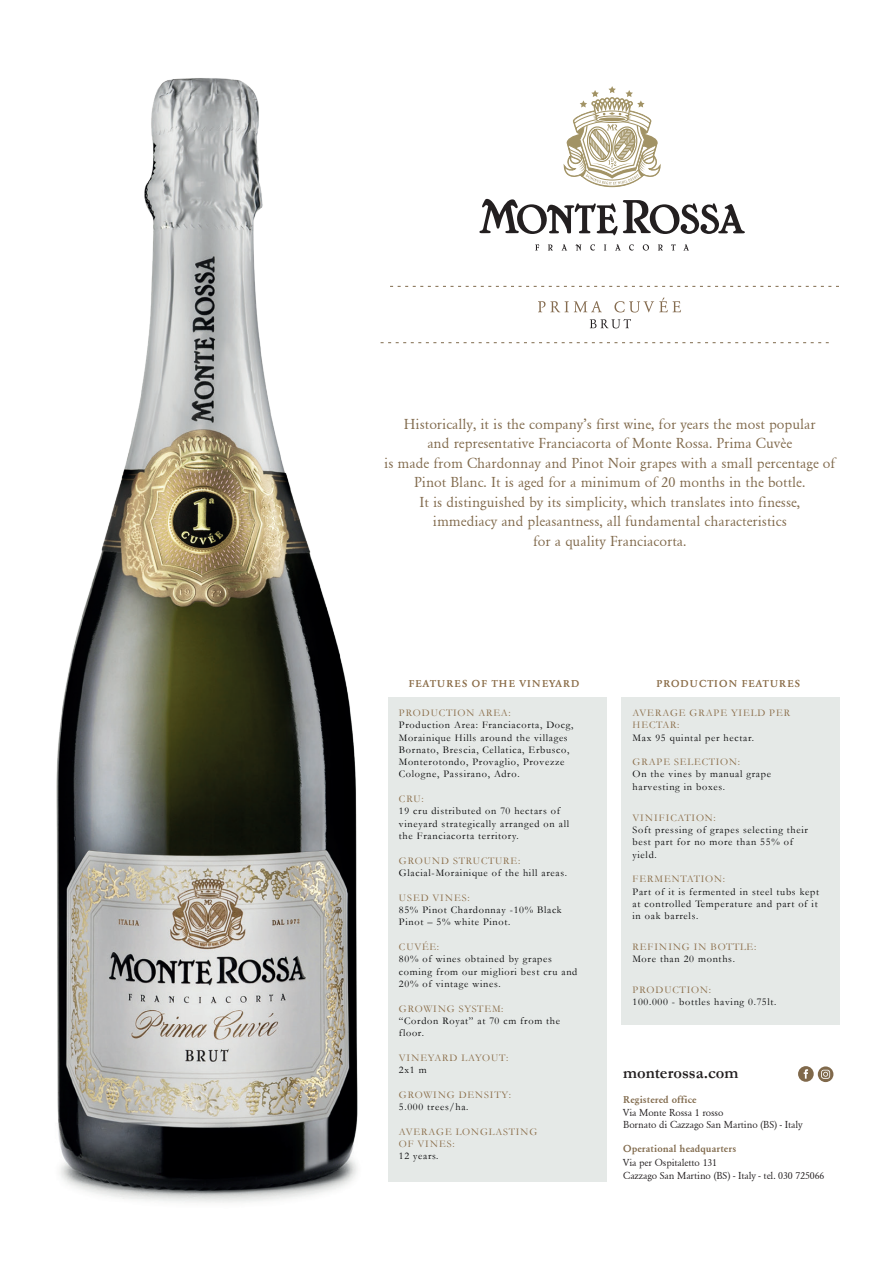
<style>
.page{position:relative;width:893px;height:1263px;background:#fff}
.page>*{position:absolute;margin:0;border:0;box-sizing:border-box;transform-origin:0 0}
.t1{font:700 16.5px "Garamond";color:#231f20}
.t2{font:15px/19.5px "Garamond";color:#80694b;text-align:center}
.t3{font:10.5px/12px "Garamond";letter-spacing:-.01em;color:#231f20}
.t4{font:500 10.5px "Garamond";letter-spacing:.09em;color:#896b46}
.t5{font:500 10.5px "Garamond";color:#80694b}
.t6{font:10.2px/12.3px "Garamond";letter-spacing:.07em;color:#000001}
.t7{font:10.2px/12.3px "Garamond";letter-spacing:.09em;color:#896b46}
.t8{font:10.2px "Garamond";letter-spacing:.07em;color:#896b46}
</style>
<div class="page">
<div style="left:388px;top:697px;width:218px;height:484px;background:#e5e9e7"></div>
<div style="left:622px;top:697px;width:218px;height:328px;background:#e5e9e7"></div>
<img style="left:56px;top:78px;width:302px;height:1125px">
<svg style="left:381px;top:342px;width:448px;height:1px"></svg>
<svg style="left:390px;top:286px;width:449px;height:1px"></svg>
<svg style="left:623px;top:200px;width:122px;height:34px"></svg>
<svg style="left:479px;top:199px;width:138px;height:36px"></svg>
<svg style="left:535px;top:244px;width:4px;height:6px"></svg>
<svg style="left:548px;top:245px;width:5px;height:5px"></svg>
<svg style="left:562px;top:244px;width:5px;height:6px"></svg>
<svg style="left:576px;top:244px;width:5px;height:6px"></svg>
<svg style="left:590px;top:244px;width:5px;height:7px"></svg>
<svg style="left:615px;top:244px;width:5px;height:6px"></svg>
<svg style="left:629px;top:244px;width:5px;height:7px"></svg>
<svg style="left:643px;top:244px;width:6px;height:7px"></svg>
<svg style="left:658px;top:245px;width:5px;height:5px"></svg>
<svg style="left:671px;top:244px;width:5px;height:6px"></svg>
<svg style="left:684px;top:244px;width:5px;height:6px"></svg>
<svg style="left:563px;top:86px;width:98px;height:101px"></svg>
<svg style="left:538px;top:301px;width:64px;height:11px"></svg>
<svg style="left:614px;top:298px;width:67px;height:15px"></svg>
<svg style="left:590px;top:319px;width:41px;height:9px"></svg>
<svg style="left:798px;top:1066px;width:35px;height:16px"></svg>
<p class="t2" style="left:384px;top:413px;width:453px">Historically, it is the company’s first wine, for years the most popular<br>and representative Franciacorta of Monte Rossa. Prima Cuvèe<br>is made from Chardonnay and Pinot Noir grapes with a small percentage of Pinot Blanc. It is aged for a minimum of 20 months in the bottle.<br>It is distinguished by its simplicity, which translates into finesse,<br>immediacy and pleasantness, all fundamental characteristics<br>for a quality Franciacorta.</p>
<p class="t4" style="left:409px;top:678px;width:172px">FEATURES OF THE VINEYARD</p>
<p class="t4" style="left:656px;top:678px;width:145px">PRODUCTION FEATURES</p>
<p class="t7" style="left:633px;top:706px;width:159px">AVERAGE GRAPE YIELD PER<br>HECTAR:</p>
<p class="t6" style="left:633px;top:731px;width:123px">Max 95 quintal per hectar.</p>
<p class="t7" style="left:633px;top:755px;width:109px">GRAPE SELECTION:</p>
<p class="t6" style="left:633px;top:768px;width:140px">On the vines by manual grape harvesting in boxes.</p>
<p class="t7" style="left:633px;top:811px;width:85px">VINIFICATION:</p>
<p class="t6" style="left:632px;top:823px;width:177px">Soft pressing of grapes selecting their best part for no more than 55% of yield.</p>
<p class="t7" style="left:632px;top:872px;width:94px">FERMENTATION:</p>
<p class="t6" style="left:632px;top:885px;width:188px">Part of it is fermented in steel tubs kept at controlled Temperature and part of it in oak barrels.</p>
<p class="t7" style="left:633px;top:940px;width:125px">REFINING IN BOTTLE:</p>
<p class="t6" style="left:633px;top:953px;width:104px">More than 20 months.</p>
<p class="t7" style="left:632px;top:983px;width:80px">PRODUCTION:</p>
<p class="t6" style="left:632px;top:996px;width:145px">100.000 - bottles having 0.75lt.</p>
<p class="t7" style="left:399px;top:706px;width:113px">PRODUCTION AREA:</p>
<p class="t6" style="left:399px;top:718px;width:176px">Production Area: Franciacorta, Docg, Morainique Hills around the villages Bornato, Brescia, Cellatica, Erbusco, Monterotondo, Provaglio, Provezze Cologne, Passirano, Adro.</p>
<p class="t7" style="left:399px;top:792px;width:26px">CRU:</p>
<p class="t6" style="left:399px;top:805px;width:172px">19 cru distributed on 70 hectars of vineyard strategically arranged on all the Franciacorta territory.</p>
<p class="t7" style="left:399px;top:854px;width:123px">GROUND STRUCTURE:</p>
<p class="t6" style="left:399px;top:866px;width:170px">Glacial-Morainique of the hill areas.</p>
<p class="t7" style="left:399px;top:891px;width:72px">USED VINES:</p>
<p class="t6" style="left:399px;top:903px;width:164px">85% Pinot Chardonnay -10% Black<br>Pinot – 5% white Pinot.</p>
<p class="t7" style="left:399px;top:940px;width:42px">CUVÉE:</p>
<p class="t6" style="left:399px;top:953px;width:180px">80% of wines obtained by grapes coming from our migliori best cru and<br>20% of vintage wines.</p>
<p class="t8" style="left:399px;top:1001px;width:106px">GROWING SYSTEM:</p>
<p class="t6" style="left:399px;top:1014px;width:163px">“Cordon Royat” at 70 cm from the floor.</p>
<p class="t8" style="left:399px;top:1051px;width:111px">VINEYARD LAYOUT:</p>
<p class="t6" style="left:399px;top:1063px;width:29px">2x1 m</p>
<p class="t7" style="left:399px;top:1088px;width:114px">GROWING DENSITY:</p>
<p class="t6" style="left:399px;top:1100px;width:71px">5.000 trees/ha.</p>
<p class="t7" style="left:399px;top:1125px;width:140px">AVERAGE LONGLASTING<br>OF VINES:</p>
<p class="t6" style="left:399px;top:1150px;width:41px">12 years.</p>
<h1 class="t1" style="left:623px;top:1061px;width:117px">monterossa.com</h1>
<p class="t5" style="left:623px;top:1093px;width:75px">Registered office</p>
<p class="t3" style="left:623px;top:1106px;width:181px">Via Monte Rossa 1 rosso<br>Bornato di Cazzago San Martino (BS) - Italy</p>
<p class="t5" style="left:623px;top:1143px;width:114px">Operational headquarters</p>
<p class="t3" style="left:623px;top:1155px;width:203px;line-height:13.5px">Via per Ospitaletto 131<br>Cazzago San Martino (BS) - Italy - tel. 030 725066</p>
</div>
